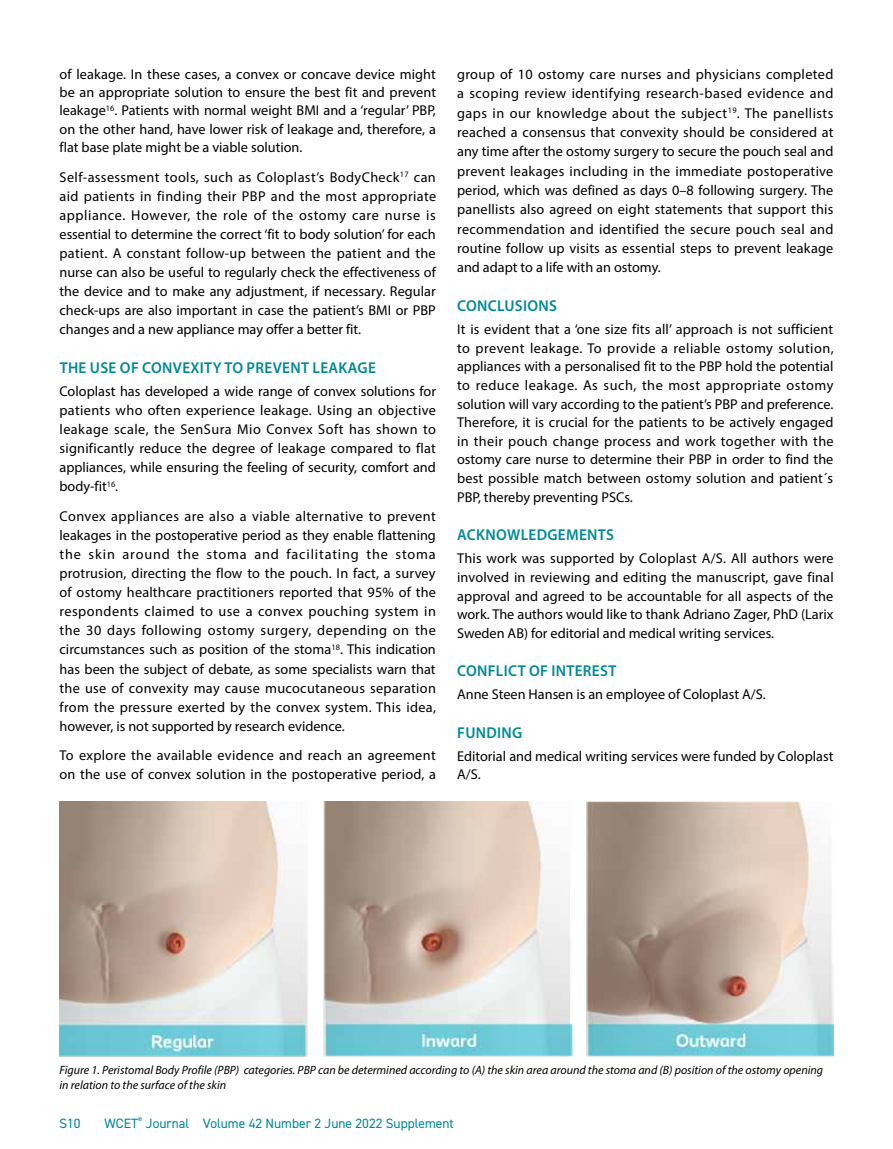
<style>
.page{position:relative;width:893px;height:1149px;background:#fff}
.page>*{position:absolute;margin:0;border:0;box-sizing:border-box;transform-origin:0 0}
.t1{font:600 15.75px "Myriad Pro";letter-spacing:.02em;color:#008a97}
.t2{font:14.25px/19px "Myriad Pro";color:#000;text-align:justify}
.t3{font:13.5px "DIN2014";color:#008a97}
.t4{font:italic 12px/15px "Myriad Pro";color:#000}
</style>
<div class="page">
<img style="left:60px;top:801px;width:773px;height:255px">
<p class="t2" style="left:60px;top:65px;width:378px;line-height:18.3px">of leakage. In these cases, a convex or concave device might be an appropriate solution to ensure the best fit and prevent leakage<sup>16</sup>. Patients with normal weight BMI and a ‘regular’ PBP, on the other hand, have lower risk of leakage and, therefore, a flat base plate might be a viable solution.</p>
<p class="t2" style="left:60px;top:167px;width:378px">Self-assessment tools, such as Coloplast’s BodyCheck<sup>17</sup> can aid patients in finding their PBP and the most appropriate appliance. However, the role of the ostomy care nurse is essential to determine the correct ‘fit to body solution’ for each patient. A constant follow-up between the patient and the nurse can also be useful to regularly check the effectiveness of the device and to make any adjustment, if necessary. Regular check-ups are also important in case the patient’s BMI or PBP changes and a new appliance may offer a better fit.</p>
<p class="t1" style="left:60px;top:357px;width:318px">THE USE OF CONVEXITY TO PREVENT LEAKAGE</p>
<p class="t2" style="left:60px;top:381px;width:378px">Coloplast has developed a wide range of convex solutions for patients who often experience leakage. Using an objective leakage scale, the SenSura Mio Convex Soft has shown to significantly reduce the degree of leakage compared to flat appliances, while ensuring the feeling of security, comfort and body-fit<sup>16</sup>.</p>
<p class="t2" style="left:60px;top:506px;width:378px">Convex appliances are also a viable alternative to prevent leakages in the postoperative period as they enable flattening the skin around the stoma and facilitating the stoma protrusion, directing the flow to the pouch. In fact, a survey of ostomy healthcare practitioners reported that 95% of the respondents claimed to use a convex pouching system in the 30 days following ostomy surgery, depending on the circumstances such as position of the stoma<sup>18</sup>. This indication has been the subject of debate, as some specialists warn that the use of convexity may cause mucocutaneous separation from the pressure exerted by the convex system. This idea, however, is not supported by research evidence.</p>
<p class="t2" style="left:60px;top:745px;width:378px">To explore the available evidence and reach an agreement on the use of convex solution in the postoperative period, a</p>
<p class="t2" style="left:457px;top:64px;width:378px">group of 10 ostomy care nurses and physicians completed a scoping review identifying research-based evidence and gaps in our knowledge about the subject<sup>19</sup>. The panellists reached a consensus that convexity should be considered at any time after the ostomy surgery to secure the pouch seal and prevent leakages including in the immediate postoperative period, which was defined as days 0–8 following surgery. The panellists also agreed on eight statements that support this recommendation and identified the secure pouch seal and routine follow up visits as essential steps to prevent leakage and adapt to a life with an ostomy.</p>
<p class="t1" style="left:457px;top:296px;width:101px">CONCLUSIONS</p>
<p class="t2" style="left:457px;top:319px;width:378px;line-height:18.6px">It is evident that a ‘one size fits all’ approach is not sufficient to prevent leakage. To provide a reliable ostomy solution, appliances with a personalised fit to the PBP hold the potential to reduce leakage. As such, the most appropriate ostomy solution will vary according to the patient’s PBP and preference.<br>Therefore, it is crucial for the patients to be actively engaged in their pouch change process and work together with the ostomy care nurse to determine their PBP in order to find the best possible match between ostomy solution and patient´s PBP, thereby preventing PSCs.</p>
<p class="t1" style="left:457px;top:525px;width:158px">ACKNOWLEDGEMENTS</p>
<p class="t2" style="left:457px;top:548px;width:378px;line-height:18.6px">This work was supported by Coloplast A/S. All authors were involved in reviewing and editing the manuscript, gave final approval and agreed to be accountable for all aspects of the work. The authors would like to thank Adriano Zager, PhD (Larix Sweden AB) for editorial and medical writing services.</p>
<p class="t1" style="left:457px;top:661px;width:161px">CONFLICT OF INTEREST</p>
<p class="t2" style="left:457px;top:684px;width:310px">Anne Steen Hansen is an employee of Coloplast A/S.</p>
<p class="t1" style="left:457px;top:722px;width:67px">FUNDING</p>
<p class="t2" style="left:457px;top:746px;width:378px;line-height:18.6px">Editorial and medical writing services were funded by Coloplast<br>A/S.</p>
<p class="t4" style="left:60px;top:1061px;width:765px">Figure 1. Peristomal Body Profile (PBP) categories. PBP can be determined according to (A) the skin area around the stoma and (B) position of the ostomy opening in relation to the surface of the skin</p>
<p class="t3" style="left:60px;top:1114px;width:23px">S10</p>
<p class="t3" style="left:105px;top:1114px;width:351px">WCET<sup>®</sup> Journal Volume 42 Number 2 June 2022 Supplement</p>
</div>
